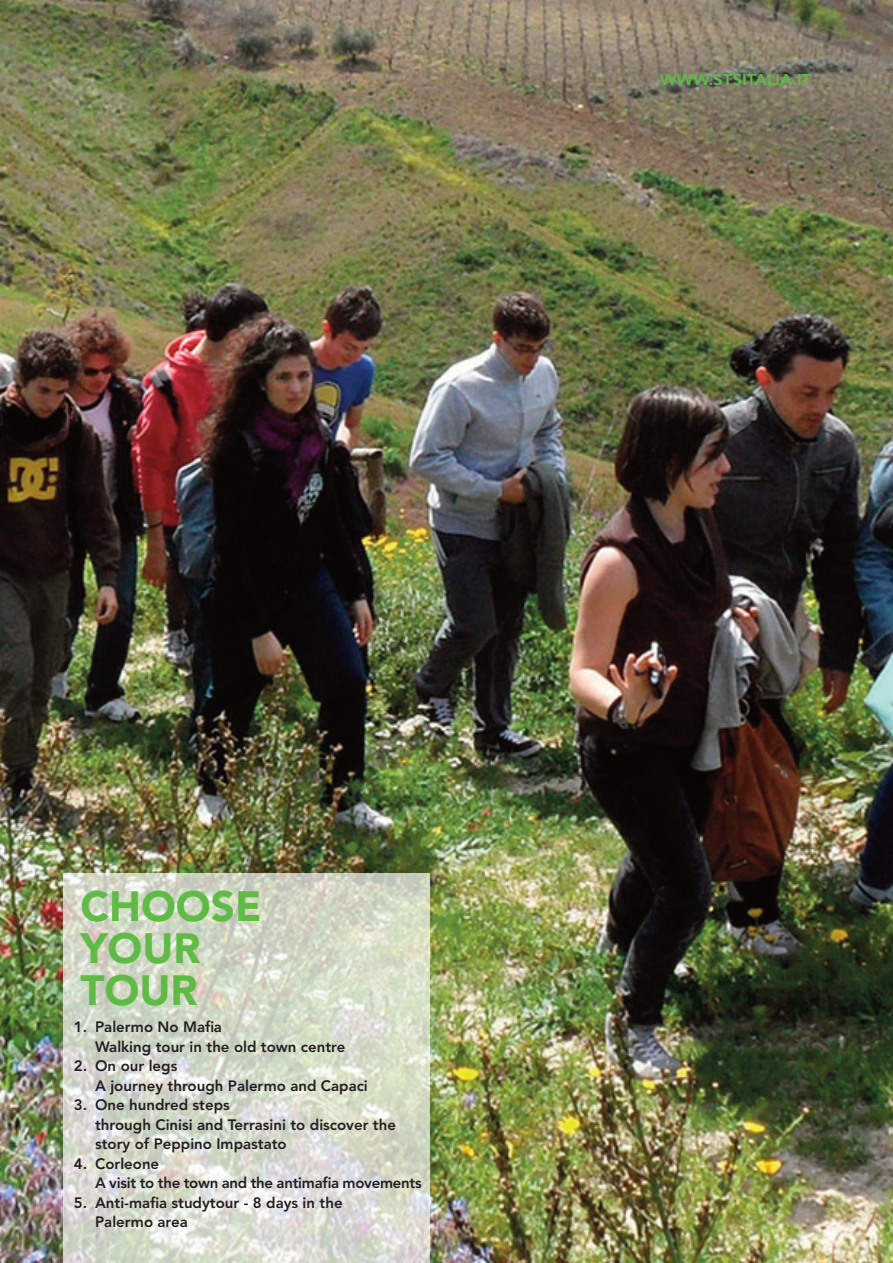
<style>
.page{position:relative;width:893px;height:1263px;background:#fff}
.page>*{position:absolute;margin:0;border:0;box-sizing:border-box;transform-origin:0 0}
.t1{font:900 42px "Avenir";color:#60bb46}
.t2{font:800 15.45px "Avenir";letter-spacing:-.015em;color:#60bb46;scale:1.11 1}
.t3{font:800 15px/19.5px "Avenir";color:#231f20}
.t4{font:800 15px "Avenir";letter-spacing:-.02em;color:#231f20}
</style>
<div class="page">
<img style="left:0;top:0;width:893px;height:1263px">
<div style="left:64px;top:874px;width:366px;height:389px;background:#fff;opacity:.7"></div>
<p class="t2" style="left:660px;top:73px;width:138px">WWW.STSITALIA.IT</p>
<p class="t1" style="left:80px;top:889px;width:183px">CHOOSE</p>
<p class="t1" style="left:80px;top:931px;width:122px">YOUR</p>
<p class="t1" style="left:80px;top:973px;width:119px">TOUR</p>
<p class="t3" style="left:74px;top:1018px;width:150px">1. Palermo No Mafia</p>
<p class="t3" style="left:95px;top:1038px;width:252px">Walking tour in the old town centre</p>
<p class="t3" style="left:74px;top:1057px;width:105px">2. On our legs</p>
<p class="t3" style="left:95px;top:1077px;width:274px">A journey through Palermo and Capaci</p>
<p class="t3" style="left:74px;top:1096px;width:157px">3. One hundred steps</p>
<p class="t3" style="left:95px;top:1116px;width:302px">through Cinisi and Terrasini to discover the story of Peppino Impastato</p>
<p class="t3" style="left:74px;top:1155px;width:87px">4. Corleone</p>
<p class="t4" style="left:95px;top:1177px;width:328px">A visit to the town and the antimafia movements</p>
<p class="t3" style="left:74px;top:1194px;width:270px">5. Anti-mafia studytour - 8 days in the</p>
<p class="t3" style="left:95px;top:1213px;width:94px">Palermo area</p>
</div>
